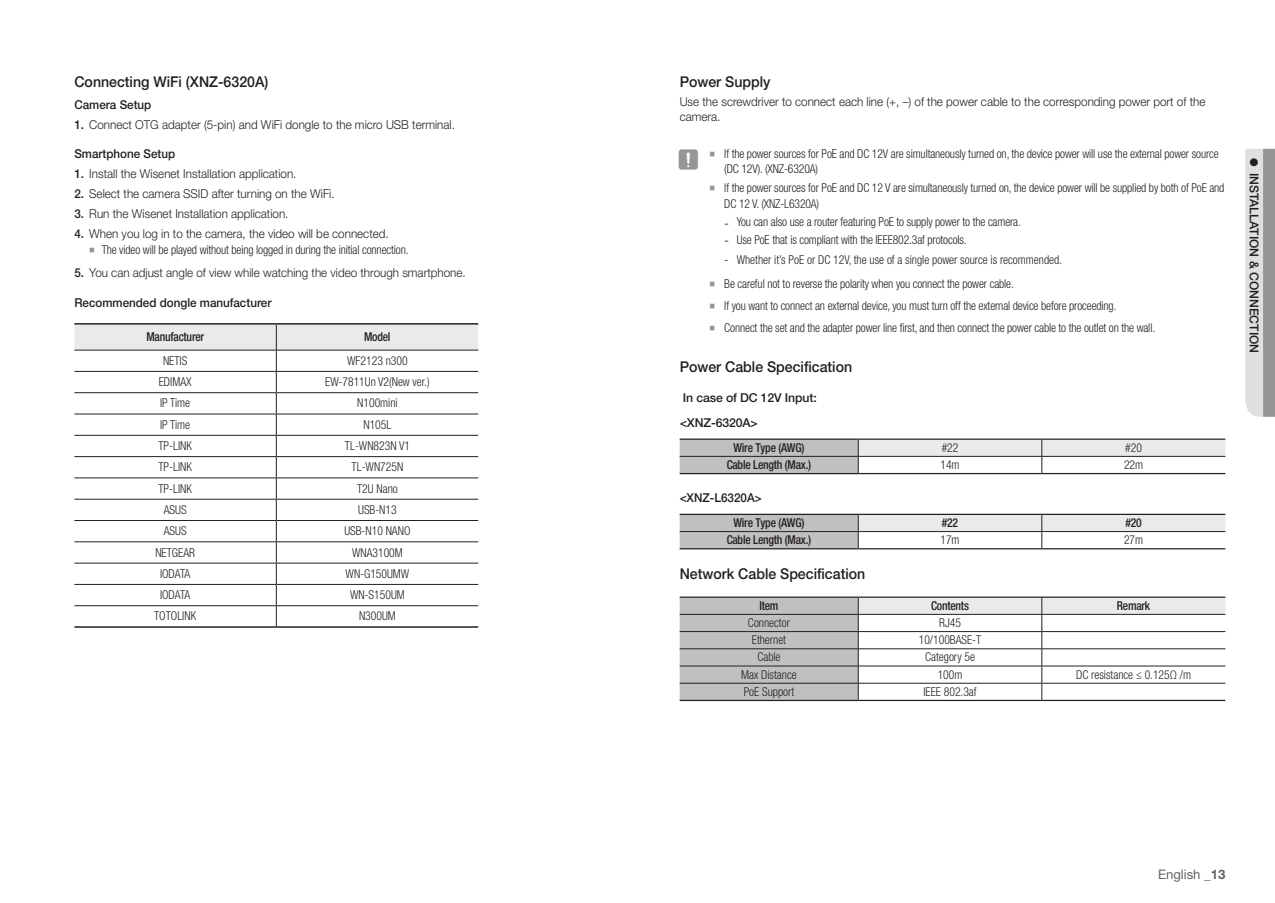
<style>
.page{position:relative;width:1275px;height:903px;background:#fff}
.page>*{position:absolute;margin:0;border:0;box-sizing:border-box;transform-origin:0 0}
.t1{font:500 14.88px "Helvetica Neue LT Std";color:#241f1f;scale:.95 1}
.t2{font:13.12px "Helvetica Neue LT Std";color:#656365}
.t3{font:300 condensed 12.25px/15.6px "Helvetica Neue LT Std";letter-spacing:-.01em;color:#241f1f;scale:.95 1}
.t4{font:300 12.25px/14.9px "Helvetica Neue LT Std";color:#241f1f;scale:.95 1}
.t5{font:500 condensed 12.25px "Helvetica Neue LT Std";letter-spacing:-.02em;color:#241f1f;scale:.95 1}
.t6{font:500 12.25px "Helvetica Neue LT Std";color:#241f1f;scale:.95 1}
.t7{font:500 12.25px/24.7px "Helvetica Neue LT Std";color:#241f1f}
.s1{font-weight:500}
.s2{font-weight:500;font-stretch:normal}
.s3{font-stretch:normal}
.s4{font-stretch:normal;font-size:14px}
.s5{font-weight:700}
</style>
<div class="page">
<svg style="left:74px;top:325px;width:404px;height:301px"></svg>
<hr style="left:74px;top:323px;width:202px;height:2px;background:#241f1f">
<hr style="left:276px;top:323px;width:202px;height:2px;background:#241f1f">
<hr style="left:74px;top:626px;width:202px;height:2px;background:#241f1f">
<hr style="left:276px;top:626px;width:202px;height:2px;background:#241f1f">
<hr style="left:680px;top:438px;width:178px;height:2px;background:#241f1f">
<hr style="left:858px;top:438px;width:184px;height:2px;background:#241f1f">
<hr style="left:1042px;top:438px;width:183px;height:2px;background:#241f1f">
<svg style="left:680px;top:439px;width:545px;height:34px"></svg>
<hr style="left:680px;top:473px;width:178px;height:1px;background:#241f1f">
<hr style="left:858px;top:473px;width:184px;height:1px;background:#241f1f">
<hr style="left:1042px;top:473px;width:183px;height:1px;background:#241f1f">
<svg style="left:680px;top:514px;width:545px;height:34px"></svg>
<hr style="left:680px;top:548px;width:178px;height:1px;background:#241f1f">
<hr style="left:858px;top:548px;width:184px;height:1px;background:#241f1f">
<hr style="left:1042px;top:548px;width:183px;height:1px;background:#241f1f">
<hr style="left:680px;top:596px;width:178px;height:2px;background:#241f1f">
<hr style="left:858px;top:596px;width:184px;height:2px;background:#241f1f">
<hr style="left:1042px;top:596px;width:183px;height:2px;background:#241f1f">
<svg style="left:680px;top:597px;width:545px;height:103px"></svg>
<hr style="left:680px;top:700px;width:178px;height:1px;background:#241f1f">
<hr style="left:858px;top:700px;width:184px;height:1px;background:#241f1f">
<hr style="left:1042px;top:700px;width:183px;height:1px;background:#241f1f">
<svg style="left:1245px;top:149px;width:30px;height:268px;background:#c3c2c3"></svg>
<p class="t1" style="left:74px;top:73px;width:206px">Connecting WiFi (XNZ-6320A)</p>
<p class="t6" style="left:74px;top:97px;width:82px">Camera Setup</p>
<p class="t4" style="left:74px;top:117px;width:402px"><span class="s1">1.</span> Connect OTG adapter (5-pin) and WiFi dongle to the micro USB terminal.</p>
<p class="t6" style="left:74px;top:147px;width:108px">Smartphone Setup</p>
<p class="t4" style="left:74px;top:166px;width:235px"><span class="s1">1.</span> Install the Wisenet Installation application.</p>
<p class="t4" style="left:74px;top:186px;width:275px"><span class="s1">2.</span> Select the camera SSID after turning on the WiFi.</p>
<p class="t4" style="left:74px;top:206px;width:227px"><span class="s1">3.</span> Run the Wisenet Installation application.</p>
<p class="t3" style="left:102px;top:225px;width:324px;line-height:16.4px;text-indent:-27px"><span class="s2">4.</span> <span class="s3">When you log in to the camera, the video will be connected.<br></span>The video will be played without being logged in during the initial connection.</p>
<p class="t4" style="left:74px;top:265px;width:413px"><span class="s1">5.</span> You can adjust angle of view while watching the video through smartphone.</p>
<p class="t6" style="left:74px;top:295px;width:209px">Recommended dongle manufacturer</p>
<p class="t5" style="left:146px;top:329px;width:62px">Manufacturer</p>
<p class="t5" style="left:364px;top:329px;width:29px">Model</p>
<p class="t3" style="left:163px;top:353px;width:27px">NETIS</p>
<p class="t3" style="left:347px;top:353px;width:65px">WF2123 n300</p>
<p class="t3" style="left:159px;top:374px;width:36px">EDIMAX</p>
<p class="t3" style="left:325px;top:374px;width:111px">EW-7811Un V2(New ver.)</p>
<p class="t3" style="left:160px;top:395px;width:33px">IP Time</p>
<p class="t3" style="left:357px;top:395px;width:44px">N100mini</p>
<p class="t3" style="left:160px;top:416px;width:33px">IP Time</p>
<p class="t3" style="left:363px;top:416px;width:31px">N105L</p>
<p class="t3" style="left:158px;top:438px;width:37px">TP-LINK</p>
<p class="t3" style="left:345px;top:438px;width:70px">TL-WN823N V1</p>
<p class="t3" style="left:158px;top:459px;width:37px">TP-LINK</p>
<p class="t3" style="left:352px;top:459px;width:56px">TL-WN725N</p>
<p class="t3" style="left:158px;top:480px;width:37px">TP-LINK</p>
<p class="t3" style="left:357px;top:480px;width:44px">T2U Nano</p>
<p class="t3" style="left:164px;top:502px;width:26px">ASUS</p>
<p class="t3" style="left:358px;top:502px;width:42px">USB-N13</p>
<p class="t3" style="left:164px;top:523px;width:26px">ASUS</p>
<p class="t3" style="left:344px;top:523px;width:71px">USB-N10 NANO</p>
<p class="t3" style="left:155px;top:544px;width:43px">NETGEAR</p>
<p class="t3" style="left:352px;top:544px;width:55px">WNA3100M</p>
<p class="t3" style="left:160px;top:566px;width:33px">IODATA</p>
<p class="t3" style="left:346px;top:566px;width:69px">WN-G150UMW</p>
<p class="t3" style="left:160px;top:587px;width:33px">IODATA</p>
<p class="t3" style="left:350px;top:587px;width:59px">WN-S150UM</p>
<p class="t3" style="left:154px;top:608px;width:46px">TOTOLINK</p>
<p class="t3" style="left:359px;top:608px;width:40px">N300UM</p>
<p class="t1" style="left:680px;top:73px;width:97px">Power Supply</p>
<p class="t4" style="left:680px;top:94px;width:555px">Use the screwdriver to connect each line (+, –) of the power cable to the corresponding power port of the camera.</p>
<p class="t3" style="left:724px;top:145px;width:522px">If the power sources for PoE and DC 12V are simultaneously turned on, the device power will use the external power source (DC 12V). (XNZ-6320A)</p>
<p class="t3" style="left:724px;top:180px;width:528px">If the power sources for PoE and DC 12 V are simultaneously turned on, the device power will be supplied by both of PoE and<br>DC 12 V. (XNZ-L6320A)</p>
<p class="t3" style="left:724px;top:214px;width:314px"><span class="s4">-</span> You can also use a router featuring PoE to supply power to the camera.</p>
<p class="t3" style="left:724px;top:231px;width:257px"><span class="s4">-</span> Use PoE that is compliant with the IEEE802.3af protocols.</p>
<p class="t3" style="left:724px;top:248px;width:357px;line-height:24px"><span class="s3">-</span> Whether it’s PoE or DC 12V, the use of a single power source is recommended.<br>Be careful not to reverse the polarity when you connect the power cable.</p>
<p class="t3" style="left:724px;top:295px;width:455px;line-height:22.2px">If you want to connect an external device, you must turn off the external device before proceeding.<br>Connect the set and the adapter power line first, and then connect the power cable to the outlet on the wall.</p>
<p class="t1" style="left:680px;top:358px;width:183px">Power Cable Specification</p>
<p class="t7" style="left:680px;top:385px;width:139px">In case of DC 12V Input: &lt;XNZ-6320A&gt;</p>
<p class="t5" style="left:733px;top:440px;width:76px">Wire Type (AWG)</p>
<p class="t3" style="left:942px;top:440px;width:19px">#22</p>
<p class="t3" style="left:1125px;top:440px;width:19px">#20</p>
<p class="t5" style="left:727px;top:457px;width:90px">Cable Length (Max.)</p>
<p class="t3" style="left:940px;top:457px;width:22px">14m</p>
<p class="t3" style="left:1124px;top:457px;width:22px">22m</p>
<p class="t6" style="left:680px;top:490px;width:88px">&lt;XNZ-L6320A&gt;</p>
<p class="t5" style="left:733px;top:515px;width:76px">Wire Type (AWG)</p>
<p class="t5" style="left:942px;top:515px;width:19px">#22</p>
<p class="t5" style="left:1125px;top:515px;width:19px">#20</p>
<p class="t5" style="left:727px;top:532px;width:90px">Cable Length (Max.)</p>
<p class="t3" style="left:940px;top:532px;width:22px">17m</p>
<p class="t3" style="left:1124px;top:532px;width:22px">27m</p>
<p class="t1" style="left:680px;top:565px;width:197px">Network Cable Specification</p>
<p class="t5" style="left:759px;top:598px;width:22px">Item</p>
<p class="t5" style="left:931px;top:598px;width:41px">Contents</p>
<p class="t5" style="left:1117px;top:598px;width:37px">Remark</p>
<p class="t3" style="left:748px;top:615px;width:46px">Connector</p>
<p class="t3" style="left:939px;top:615px;width:24px">RJ45</p>
<p class="t3" style="left:752px;top:632px;width:38px">Ethernet</p>
<p class="t3" style="left:919px;top:632px;width:67px">10/100BASE-T</p>
<p class="t3" style="left:757px;top:649px;width:26px">Cable</p>
<p class="t3" style="left:925px;top:649px;width:54px">Category 5e</p>
<p class="t3" style="left:741px;top:666px;width:60px">Max Distance</p>
<p class="t3" style="left:938px;top:666px;width:28px">100m</p>
<p class="t3" style="left:1076px;top:666px;width:122px">DC resistance ≤ 0.125Ω /m</p>
<p class="t3" style="left:744px;top:684px;width:55px">PoE Support</p>
<p class="t3" style="left:923px;top:684px;width:58px">IEEE 802.3af</p>
<p class="t7" style="left:1266px;top:173px;width:182px;rotate:90deg">INSTALLATION &amp; CONNECTION</p>
<p class="t2" style="left:1158px;top:867px;width:69px">English _<span class="s5">13</span></p>
</div>
